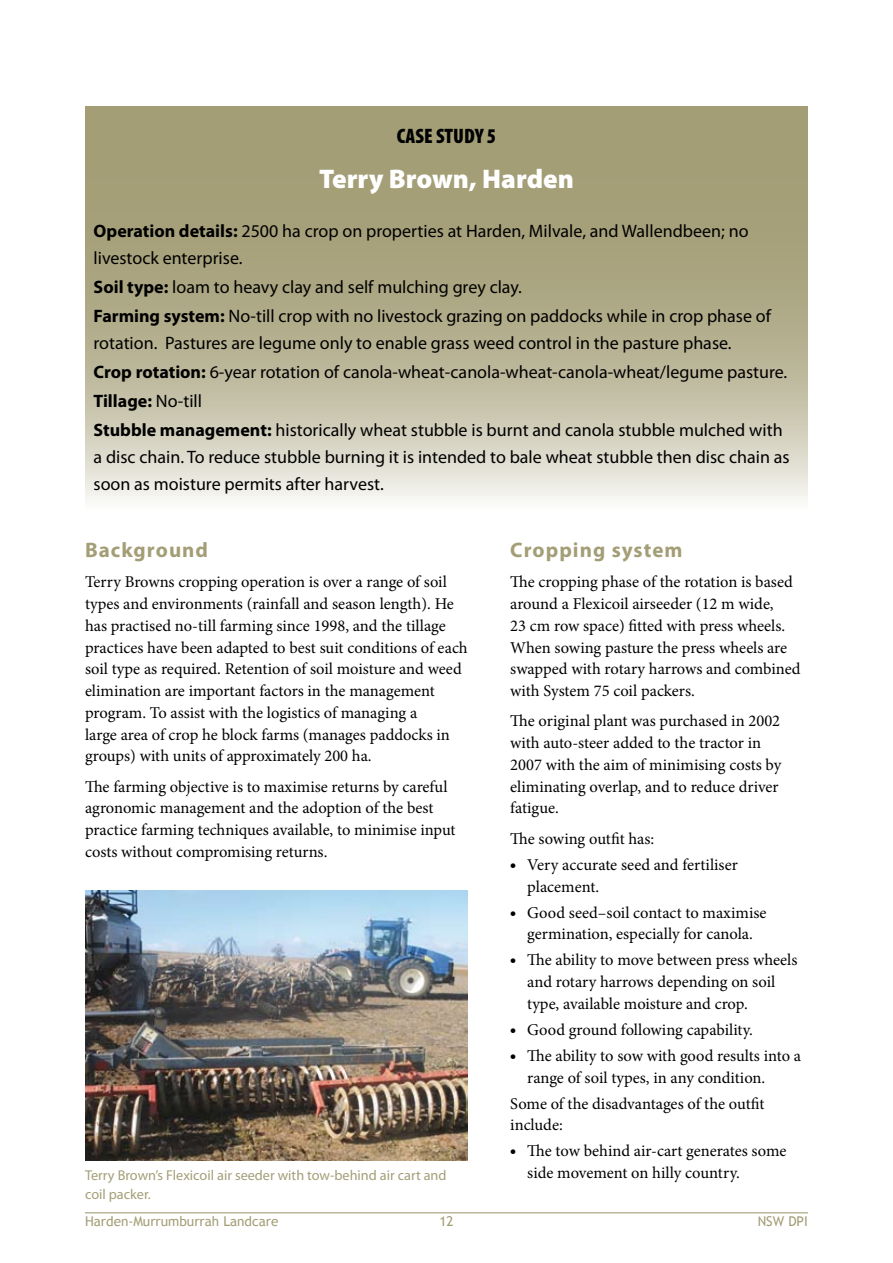
<style>
.page{position:relative;width:893px;height:1263px;background:#fff}
.page>*{position:absolute;margin:0;border:0;box-sizing:border-box;transform-origin:0 0}
.t1{font:900 27px "Myriad Pro";color:#fff}
.t2{font:700 21px "Myriad Pro";letter-spacing:.05em;color:#a49e77}
.t3{font:900 condensed 21px "Myriad Pro";color:#000}
.t4{font:18px/29.1px "Myriad Pro";color:#000}
.t5{font:16.5px/21.8px "Minion Pro";color:#000}
.t6{font:900 16.5px/26px "Myriad Pro";color:#000}
.t7{font:14.25px/19.5px "Myriad Pro";color:#a49e77}
.t8{font:13.5px "Trebuchet MS";color:#a49e77}
.s1{font-weight:700}
</style>
<div class="page">
<hr style="left:85px;top:1212px;width:723px;height:1px;background:#a49e77">
<svg style="left:85px;top:106px;width:723px;height:395px;background:#b8b395"></svg>
<img style="left:85px;top:890px;width:383px;height:270px">
<p class="t3" style="left:397px;top:123px;width:101px">CASE STUDY 5</p>
<h1 class="t1" style="left:319px;top:161px;width:256px">Terry Brown, Harden</h1>
<p class="t4" style="left:94px;top:217px;width:656px;line-height:27px"><span class="s1">Operation details:</span> 2500 ha crop on properties at Harden, Milvale, and Wallendbeen; no livestock enterprise.</p>
<p class="t4" style="left:94px;top:272px;width:679px"><span class="s1">Soil type:</span> loam to heavy clay and self mulching grey clay.<br><span class="s1">Farming system:</span> No-till crop with no livestock grazing on paddocks while in crop phase of</p>
<p class="t4" style="left:94px;top:328px;width:695px">rotation. Pastures are legume only to enable grass weed control in the pasture phase.<br><span class="s1">Crop rotation:</span> 6-year rotation of canola-wheat-canola-wheat-canola-wheat/legume pasture.<br><span class="s1">Tillage:</span> No-till<br><span class="s1">Stubble management:</span> historically wheat stubble is burnt and canola stubble mulched with</p>
<p class="t4" style="left:94px;top:444px;width:698px;line-height:27px">a disc chain. To reduce stubble burning it is intended to bale wheat stubble then disc chain as soon as moisture permits after harvest.</p>
<p class="t2" style="left:85px;top:536px;width:125px">Background</p>
<p class="t5" style="left:85px;top:571px;width:384px">Terry Browns cropping operation is over a range of soil types and environments (rainfall and season length). He has practised no-till farming since 1998, and the tillage practices have been adapted to best suit conditions of each soil type as required. Retention of soil moisture and weed elimination are important factors in the management program. To assist with the logistics of managing a<br>large area of crop he block farms (manages paddocks in groups) with units of approximately 200 ha.</p>
<p class="t5" style="left:85px;top:776px;width:372px">The farming objective is to maximise returns by careful agronomic management and the adoption of the best practice farming techniques available, to minimise input costs without compromising returns.</p>
<p class="t7" style="left:85px;top:1165px;width:363px">Terry Brown’s Flexicoil air seeder with tow-behind air cart and coil packer.</p>
<p class="t2" style="left:510px;top:536px;width:174px">Cropping system</p>
<p class="t5" style="left:510px;top:571px;width:292px">The cropping phase of the rotation is based around a Flexicoil airseeder (12 m wide,<br>23 cm row space) fitted with press wheels.<br>When sowing pasture the press wheels are swapped with rotary harrows and combined with System 75 coil packers.</p>
<p class="t5" style="left:510px;top:710px;width:272px">The original plant was purchased in 2002 with auto-steer added to the tractor in 2007 with the aim of minimising costs by eliminating overlap, and to reduce driver fatigue.</p>
<p class="t5" style="left:527px;top:825px;width:212px;line-height:26px;text-indent:-17px">The sowing outfit has:<br>Very accurate seed and fertiliser</p>
<p class="t5" style="left:527px;top:873px;width:241px;line-height:26px">placement.<br>Good seed–soil contact to maximise</p>
<p class="t5" style="left:527px;top:921px;width:272px;line-height:26px">germination, especially for canola.<br>The ability to move between press wheels</p>
<p class="t5" style="left:527px;top:971px;width:250px">and rotary harrows depending on soil type, available moisture and crop.</p>
<p class="t5" style="left:527px;top:1016px;width:275px;line-height:26px">Good ground following capability.<br>The ability to sow with good results into a</p>
<p class="t5" style="left:510px;top:1064px;width:257px;line-height:26px;text-align:right">range of soil types, in any condition.<br>Some of the disadvantages of the outfit</p>
<p class="t5" style="left:527px;top:1112px;width:261px;line-height:26px;text-indent:-17px">include:<br>The tow behind air-cart generates some</p>
<p class="t5" style="left:527px;top:1162px;width:214px">side movement on hilly country.</p>
<p class="t6" style="left:510px;top:850px;width:7px">•</p>
<p class="t6" style="left:510px;top:898px;width:7px">•</p>
<p class="t6" style="left:510px;top:946px;width:7px">•</p>
<p class="t6" style="left:510px;top:1015px;width:7px">• •</p>
<p class="t6" style="left:510px;top:1137px;width:7px">•</p>
<p class="t8" style="left:85px;top:1213px;width:195px">Harden-Murrumburrah Landcare</p>
<p class="t8" style="left:439px;top:1213px;width:6px">12</p>
<p class="t8" style="left:758px;top:1213px;width:52px">NSW DPI</p>
</div>
